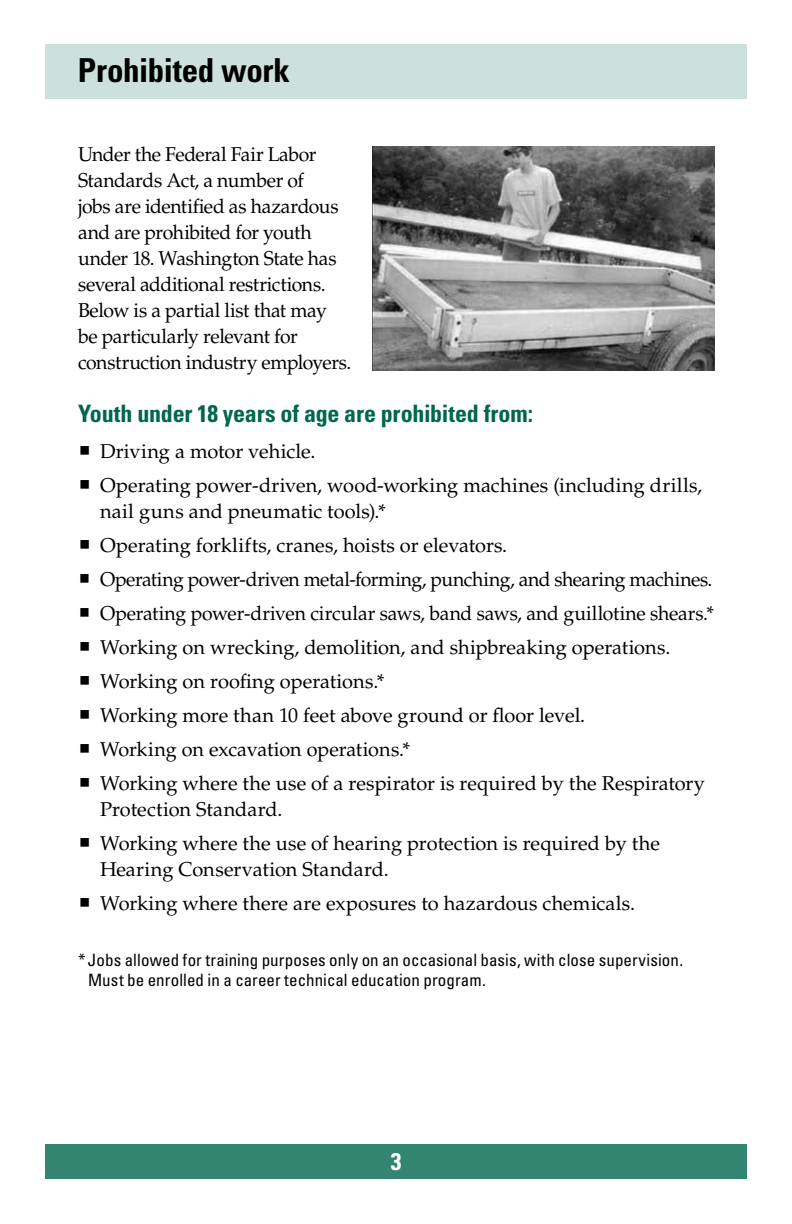
<style>
.page{position:relative;width:792px;height:1224px;background:#fff}
.page>*{position:absolute;margin:0;border:0;box-sizing:border-box;transform-origin:0 0}
.Section_Header{font:700 condensed 33px "Univers LT Std";letter-spacing:-.01em;color:#000}
.Subhead{font:700 condensed 24px "Univers LT Std";letter-spacing:-.01em;color:#00674e}
.t1{font:700 condensed 24px "Univers LT Std";color:#fff}
.Body_-_10{font:20px/26px "Palatino LT Std";letter-spacing:-.005em;color:#000}
.Body_-_10-2{font:20px "Palatino LT Std";letter-spacing:-.025em;color:#000}
.Footnote{font:condensed 17px/20.4px "Univers LT Std";letter-spacing:.005em;color:#000}
</style>
<div class="page">
<div style="left:45px;top:1144px;width:702px;height:35px;background:#338571"></div>
<div style="left:45px;top:44px;width:702px;height:54px;background:#cce1dc"></div>
<img style="left:373px;top:146px;width:341px;height:224px">
<h3 class="Section_Header" style="left:78px;top:50px;width:213px">Prohibited work</h3>
<p class="Body_-_10" style="left:78px;top:141px;width:275px">Under the Federal Fair Labor<br>Standards Act, a number of<br>jobs are identified as hazardous and are prohibited for youth under 18. Washington State has several additional restrictions.<br>Below is a partial list that may be particularly relevant for construction industry employers.</p>
<h4 class="Subhead" style="left:78px;top:398px;width:457px">Youth under 18 years of age are prohibited from:</h4>
<p class="Body_-_10" style="left:100px;top:438px;width:217px">Driving a motor vehicle.</p>
<p class="Body_-_10" style="left:100px;top:472px;width:604px">Operating power-driven, wood-working machines (including drills, nail guns and pneumatic tools).*</p>
<p class="Body_-_10" style="left:100px;top:532px;width:409px">Operating forklifts, cranes, hoists or elevators.</p>
<p class="Body_-_10-2" style="left:100px;top:567px;width:614px">Operating power-driven metal-forming, punching, and shearing machines.</p>
<p class="Body_-_10" style="left:100px;top:600px;width:615px">Operating power-driven circular saws, band saws, and guillotine shears.*</p>
<p class="Body_-_10" style="left:100px;top:634px;width:572px">Working on wrecking, demolition, and shipbreaking operations.</p>
<p class="Body_-_10" style="left:100px;top:668px;width:286px">Working on roofing operations.*</p>
<p class="Body_-_10" style="left:100px;top:702px;width:487px">Working more than 10 feet above ground or floor level.</p>
<p class="Body_-_10" style="left:100px;top:736px;width:312px">Working on excavation operations.*</p>
<p class="Body_-_10" style="left:100px;top:770px;width:607px">Working where the use of a respirator is required by the Respiratory<br>Protection Standard.</p>
<p class="Body_-_10" style="left:100px;top:830px;width:561px">Working where the use of hearing protection is required by the<br>Hearing Conservation Standard.</p>
<p class="Body_-_10" style="left:100px;top:890px;width:537px">Working where there are exposures to hazardous chemicals.</p>
<p class="Footnote" style="left:88px;top:950px;width:597px;text-indent:-10px">* Jobs allowed for training purposes only on an occasional basis, with close supervision.<br>Must be enrolled in a career technical education program.</p>
<p class="t1" style="left:391px;top:1147px;width:12px">3</p>
</div>
